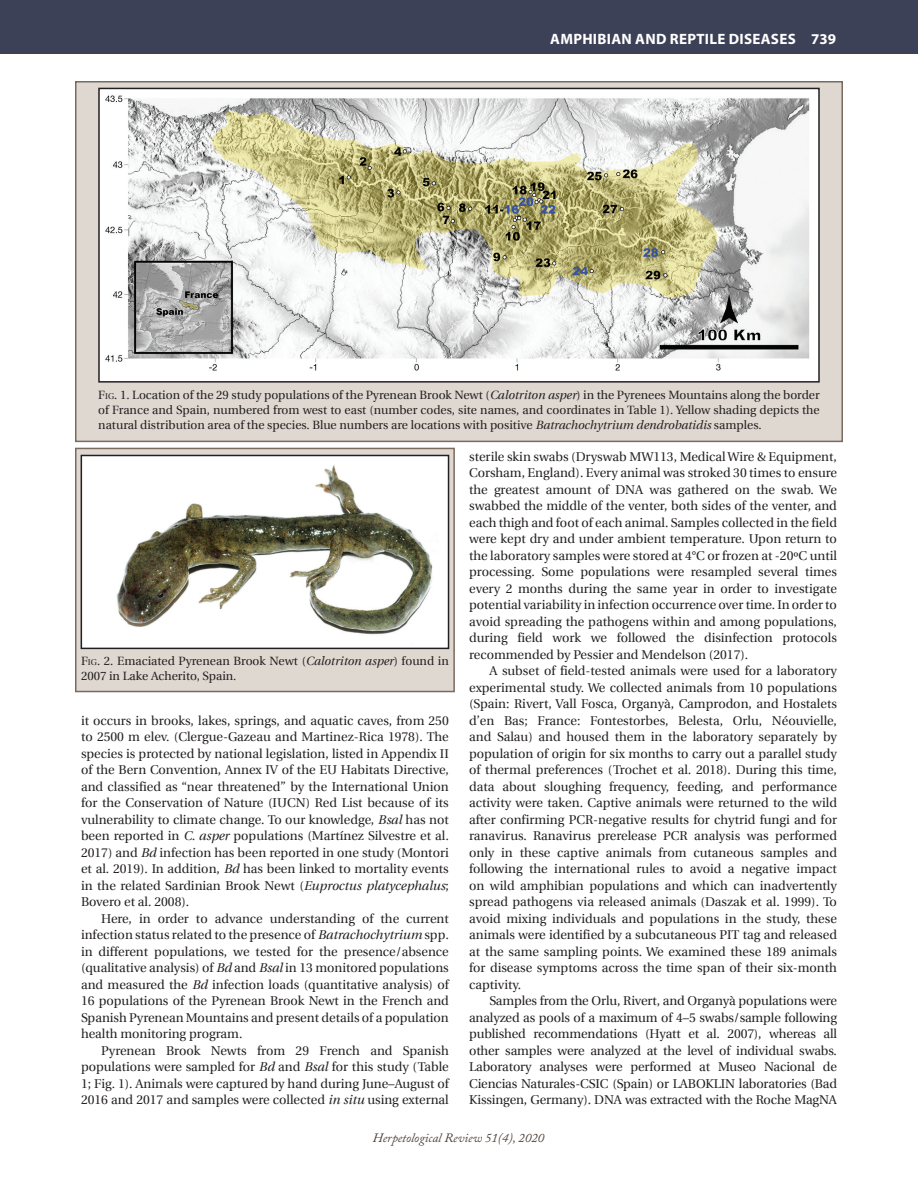
<style>
.page{position:relative;width:918px;height:1188px;background:#fff}
.page>*{position:absolute;margin:0;border:0;box-sizing:border-box;transform-origin:0 0}
.t1{font:700 15px "Myriad Pro";letter-spacing:.02em;color:#fff}
.t2{font:12.75px/16.5px "Utopia";color:#231f20;text-align:justify}
.t3{font:italic 12.75px "Adobe Caslon Pro";color:#504137}
.t4{font:12px/15px "Utopia";color:#231f20;text-align:justify}
.s1{font-style:inherit}
.s2{font-size:8.4px}
.s3{font-style:italic}
</style>
<div class="page">
<div style="left:0;top:0;width:918px;height:54px;background:#3d4157"></div>
<div style="left:75px;top:81px;width:768px;height:361px;background:#ded8d1;border:2px solid #7a6a5f"></div>
<img style="left:101px;top:91px;width:716px;height:289px">
<div style="left:98px;top:88px;width:722px;height:295px;border:2px solid #231f20"></div>
<div style="left:75px;top:448px;width:380px;height:244px;background:#ded8d1;border:2px solid #7a6a5f"></div>
<img style="left:84px;top:458px;width:362px;height:188px">
<div style="left:81px;top:455px;width:368px;height:194px;border:2px solid #231f20"></div>
<p class="t1" style="left:550px;top:29px;width:287px">AMPHIBIAN AND REPTILE DISEASES 739</p>
<p class="t4" style="left:98px;top:388px;width:723px"><span class="s1">F</span><span class="s2">ig</span><span class="s1">. 1</span>. Location of the 29 study populations of the Pyrenean Brook Newt (<span class="s3">Calotriton asper</span>) in the Pyrenees Mountains along the border of France and Spain, numbered from west to east (number codes, site names, and coordinates in Table 1). Yellow shading depicts the natural distribution area of the species. Blue numbers are locations with positive <span class="s3">Batrachochytrium dendrobatidis</span> samples.</p>
<p class="t4" style="left:81px;top:654px;width:369px"><span class="s1">F</span><span class="s2">ig</span><span class="s1">. 2.</span> Emaciated Pyrenean Brook Newt (<span class="s3">Calotriton asper</span>) found in<br>2007 in Lake Acherito, Spain.</p>
<p class="t2" style="left:81px;top:712px;width:369px">it occurs in brooks, lakes, springs, and aquatic caves, from 250 to 2500 m elev. (Clergue-Gazeau and Martinez-Rica 1978). The species is protected by national legislation, listed in Appendix II of the Bern Convention, Annex IV of the EU Habitats Directive, and classified as “near threatened” by the International Union for the Conservation of Nature (IUCN) Red List because of its vulnerability to climate change. To our knowledge, <span class="s3">Bsal</span> has not been reported in <span class="s3">C. asper</span> populations (Martínez Silvestre et al<span class="s3">.<br></span>2017) and <span class="s3">Bd</span> infection has been reported in one study (Montori et al. 2019). In addition, <span class="s3">Bd</span> has been linked to mortality events in the related Sardinian Brook Newt (<span class="s3">Euproctus platycephalus</span>; Bovero et al. 2008).</p>
<p class="t2" style="left:81px;top:910px;width:369px;text-indent:20px">Here, in order to advance understanding of the current infection status related to the presence of <span class="s3">Batrachochytrium</span> spp<span class="s3">. </span>in different populations, we tested for the presence/absence (qualitative analysis) of <span class="s3">Bd</span> and <span class="s3">Bsal</span> in 13 monitored populations and measured the <span class="s3">Bd</span> infection loads (quantitative analysis) of 16 populations of the Pyrenean Brook Newt in the French and Spanish Pyrenean Mountains and present details of a population health monitoring program.</p>
<p class="t2" style="left:81px;top:1042px;width:369px;text-indent:20px">Pyrenean Brook Newts from 29 French and Spanish populations were sampled for <span class="s3">Bd</span> and <span class="s3">Bsal</span> for this study (Table 1; Fig. 1). Animals were captured by hand during June–August of 2016 and 2017 and samples were collected <span class="s3">in situ</span> using external</p>
<p class="t2" style="left:469px;top:448px;width:369px">sterile skin swabs (Dryswab MW113, Medical Wire &amp; Equipment, Corsham, England). Every animal was stroked 30 times to ensure the greatest amount of DNA was gathered on the swab. We swabbed the middle of the venter, both sides of the venter, and each thigh and foot of each animal. Samples collected in the field were kept dry and under ambient temperature. Upon return to the laboratory samples were stored at 4°C or frozen at -20ºC until processing. Some populations were resampled several times every 2 months during the same year in order to investigate potential variability in infection occurrence over time. In order to avoid spreading the pathogens within and among populations, during field work we followed the disinfection protocols recommended by Pessier and Mendelson (2017).</p>
<p class="t2" style="left:469px;top:663px;width:369px;text-indent:20px">A subset of field-tested animals were used for a laboratory experimental study. We collected animals from 10 populations (Spain: Rivert, Vall Fosca, Organyà, Camprodon, and Hostalets d’en Bas; France: Fontestorbes, Belesta, Orlu, Néouvielle, and Salau) and housed them in the laboratory separately by population of origin for six months to carry out a parallel study of thermal preferences (Trochet et al<span class="s3">.</span> 2018). During this time, data about sloughing frequency, feeding, and performance activity were taken. Captive animals were returned to the wild after confirming PCR-negative results for chytrid fungi and for ranavirus. Ranavirus prerelease PCR analysis was performed only in these captive animals from cutaneous samples and following the international rules to avoid a negative impact on wild amphibian populations and which can inadvertently spread pathogens via released animals (Daszak et al. 1999). To avoid mixing individuals and populations in the study, these animals were identified by a subcutaneous PIT tag and released at the same sampling points. We examined these 189 animals for disease symptoms across the time span of their six-month captivity.</p>
<p class="t2" style="left:469px;top:993px;width:369px;text-indent:20px">Samples from the Orlu, Rivert, and Organyà populations were analyzed as pools of a maximum of 4–5 swabs/sample following published recommendations (Hyatt et al. <span class="s1">2007)</span>, whereas all other samples were analyzed at the level of individual swabs.<br>Laboratory analyses were performed at Museo Nacional de Ciencias Naturales-CSIC (Spain) or LABOKLIN laboratories (Bad Kissingen, Germany). DNA was extracted with the Roche MagNA</p>
<p class="t3" style="left:373px;top:1130px;width:173px">Herpetological Review 51(4), 2020</p>
</div>
